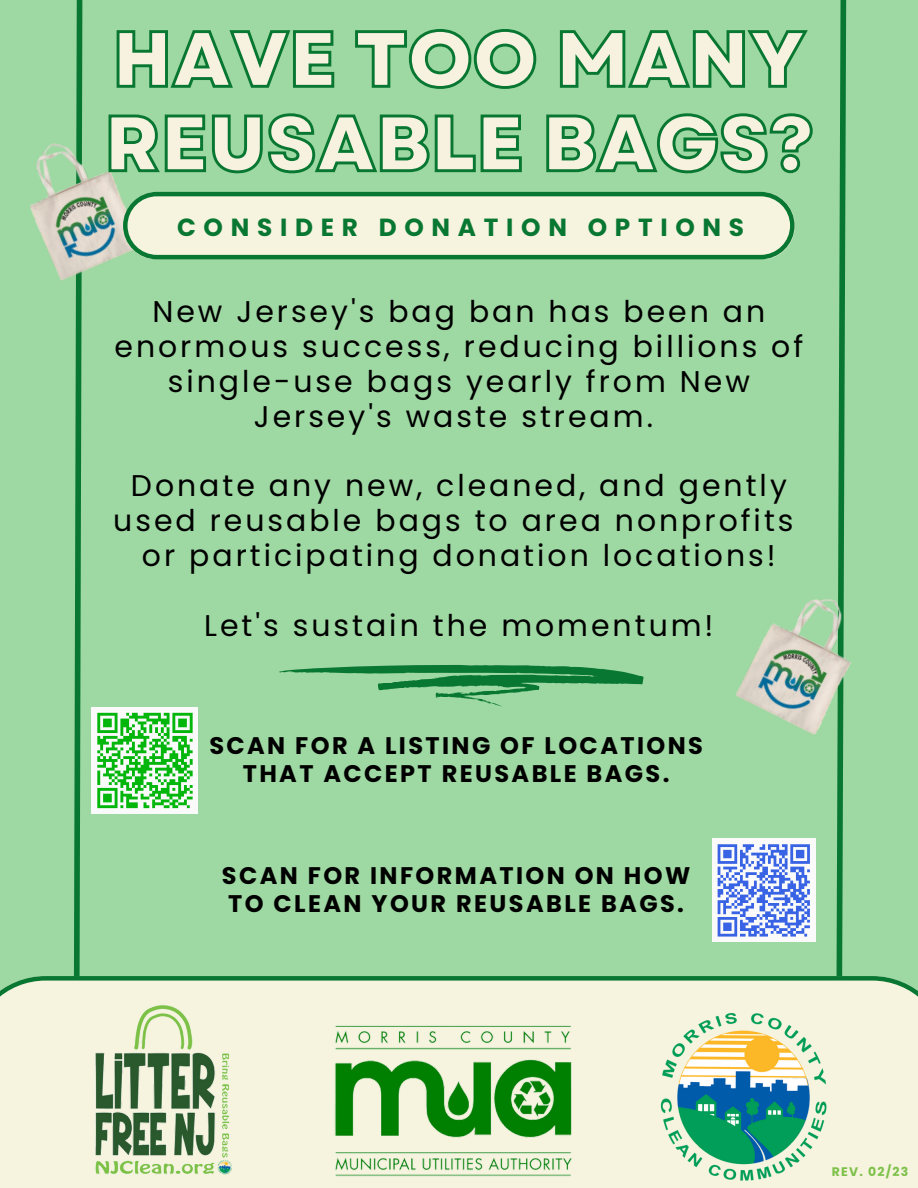
<style>
.page{position:relative;width:918px;height:1188px;background:#9ed8a2}
.page>*{position:absolute;margin:0;border:0;box-sizing:border-box;transform-origin:0 0}
.t1{font:800 78.15px/84.3px "Garet";color:#f6f2df}
.t2{font:30px/34.8px "Poppins";letter-spacing:.1em;color:#000;text-align:center}
.t3{font:700 24.75px "Poppins";letter-spacing:.31em;color:#087732}
.t4{font:700 24px/28.2px "Poppins";letter-spacing:.1em;color:#000;text-align:center}
.t5{font:700 12.45px "Poppins";letter-spacing:.1em;color:#7dc149}
</style>
<div class="page">
<div style="left:0;top:976px;width:918px;height:212px;background:#f6f3df"></div>
<svg style="left:71px;top:0;width:14px;height:982px"></svg>
<svg style="left:834px;top:0;width:15px;height:982px"></svg>
<div style="left:92px;top:707px;width:106px;height:107px;background:#f9faf9"></div>
<svg style="left:97px;top:712px;width:96px;height:97px"></svg>
<img style="left:82px;top:999px;width:156px;height:181px">
<img style="left:659px;top:1010px;width:170px;height:172px">
<img style="left:297px;top:987px;width:327px;height:201px">
<img style="left:30px;top:121px;width:125px;height:171px">
<svg style="left:123px;top:192px;width:672px;height:67px"></svg>
<svg style="left:279px;top:665px;width:365px;height:42px"></svg>
<div style="left:712px;top:839px;width:104px;height:103px;background:#f9faf9"></div>
<svg style="left:717px;top:844px;width:93px;height:93px"></svg>
<svg style="left:116px;top:29px;width:692px;height:60px"></svg>
<svg style="left:107px;top:113px;width:706px;height:62px"></svg>
<img style="left:736px;top:574px;width:115px;height:174px">
<h1 class="t1" style="left:104px;top:17px;width:711px">HAVE TOO MANY<br>REUSABLE BAGS?</h1>
<p class="t3" style="left:177px;top:210px;width:569px">CONSIDER DONATION OPTIONS</p>
<p class="t2" style="left:114px;top:294px;width:690px">New Jersey's bag ban has been an enormous success, reducing billions of single-use bags yearly from New<br>Jersey's waste stream.</p>
<p class="t2" style="left:113px;top:468px;width:682px">Donate any new, cleaned, and gently used reusable bags to area nonprofits or participating donation locations!</p>
<p class="t2" style="left:204px;top:608px;width:511px">Let's sustain the momentum!</p>
<p class="t4" style="left:209px;top:731px;width:495px">SCAN FOR A LISTING OF LOCATIONS<br>THAT ACCEPT REUSABLE BAGS.</p>
<p class="t4" style="left:222px;top:861px;width:470px;text-align:left">SCAN FOR INFORMATION ON HOW<br>TO CLEAN YOUR REUSABLE BAGS.</p>
<p class="t5" style="left:832px;top:1163px;width:78px">REV. 02/23</p>
</div>
